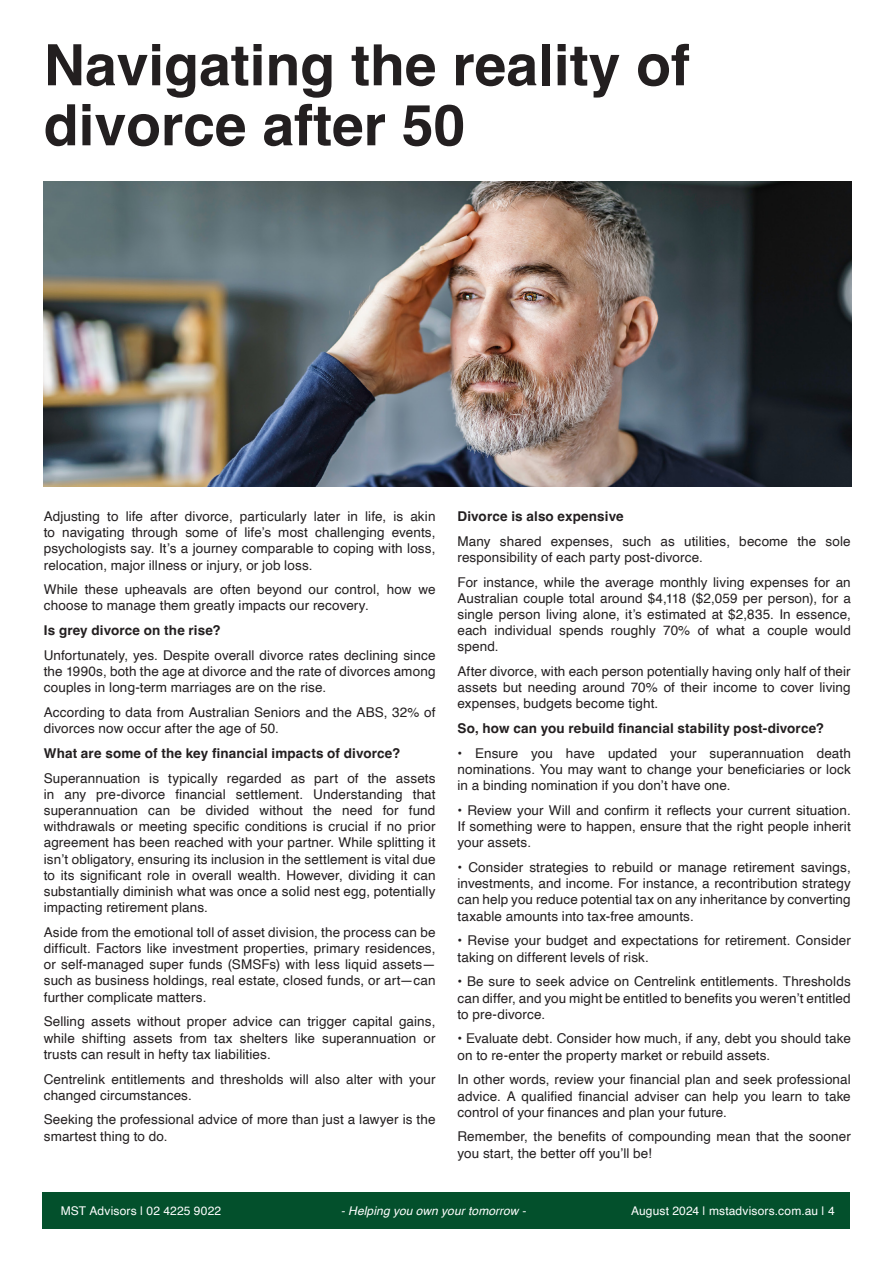
<style>
.page{position:relative;width:893px;height:1263px;background:#fff}
.page>*{position:absolute;margin:0;border:0;box-sizing:border-box;transform-origin:0 0}
._42_Header_gray_Bitter{font:700 57px/60px "Helvetica";color:#231f20}
._8_Content_gray_Source_Sans_Pro{font:13.5px/16.2px "Helvetica";letter-spacing:.01em;color:#231f20;text-align:justify}
._8_Content_gray_Source_Sans_Pro-2{font:700 13.5px "Helvetica";letter-spacing:.01em;color:#231f20}
._9_Content_gray_Source_Sans_Pro{font:12px "Helvetica";letter-spacing:.01em;color:#fff}
._9_Content_gray_Source_Sans_Pro-2{font:italic 12px "Helvetica";letter-spacing:.01em;color:#fff}
</style>
<div class="page">
<img style="left:44px;top:182px;width:808px;height:305px">
<div style="left:43px;top:1193px;width:807px;height:36px;background:#03502c"></div>
<p class="_42_Header_gray_Bitter" style="left:44px;top:42px;width:648px">Navigating the reality of divorce after 50</p>
<p class="_8_Content_gray_Source_Sans_Pro" style="left:44px;top:508px;width:393px">Adjusting to life after divorce, particularly later in life, is akin to navigating through some of life’s most challenging events, psychologists say. It’s a journey comparable to coping with loss, relocation, major illness or injury, or job loss.</p>
<p class="_8_Content_gray_Source_Sans_Pro" style="left:44px;top:582px;width:393px">While these upheavals are often beyond our control, how we choose to manage them greatly impacts our recovery.</p>
<p class="_8_Content_gray_Source_Sans_Pro-2" style="left:44px;top:622px;width:179px">Is grey divorce on the rise?</p>
<p class="_8_Content_gray_Source_Sans_Pro" style="left:44px;top:647px;width:393px">Unfortunately, yes. Despite overall divorce rates declining since the 1990s, both the age at divorce and the rate of divorces among couples in long-term marriages are on the rise.</p>
<p class="_8_Content_gray_Source_Sans_Pro" style="left:44px;top:704px;width:393px">According to data from Australian Seniors and the ABS, 32% of divorces now occur after the age of 50.</p>
<p class="_8_Content_gray_Source_Sans_Pro-2" style="left:44px;top:745px;width:358px">What are some of the key financial impacts of divorce?</p>
<p class="_8_Content_gray_Source_Sans_Pro" style="left:44px;top:770px;width:393px">Superannuation is typically regarded as part of the assets in any pre-divorce financial settlement. Understanding that superannuation can be divided without the need for fund withdrawals or meeting specific conditions is crucial if no prior agreement has been reached with your partner. While splitting it isn’t obligatory, ensuring its inclusion in the settlement is vital due to its significant role in overall wealth. However, dividing it can substantially diminish what was once a solid nest egg, potentially impacting retirement plans.</p>
<p class="_8_Content_gray_Source_Sans_Pro" style="left:44px;top:924px;width:393px">Aside from the emotional toll of asset division, the process can be difficult. Factors like investment properties, primary residences, or self-managed super funds (SMSFs) with less liquid assets— such as business holdings, real estate, closed funds, or art—can further complicate matters.</p>
<p class="_8_Content_gray_Source_Sans_Pro" style="left:44px;top:1014px;width:393px">Selling assets without proper advice can trigger capital gains, while shifting assets from tax shelters like superannuation or trusts can result in hefty tax liabilities.</p>
<p class="_8_Content_gray_Source_Sans_Pro" style="left:44px;top:1071px;width:393px">Centrelink entitlements and thresholds will also alter with your changed circumstances.</p>
<p class="_8_Content_gray_Source_Sans_Pro" style="left:44px;top:1112px;width:393px">Seeking the professional advice of more than just a lawyer is the smartest thing to do.</p>
<p class="_8_Content_gray_Source_Sans_Pro-2" style="left:457px;top:508px;width:168px">Divorce is also expensive</p>
<p class="_8_Content_gray_Source_Sans_Pro" style="left:457px;top:533px;width:395px">Many shared expenses, such as utilities, become the sole responsibility of each party post-divorce.</p>
<p class="_8_Content_gray_Source_Sans_Pro" style="left:457px;top:574px;width:395px">For instance, while the average monthly living expenses for an Australian couple total around $4,118 ($2,059 per person), for a single person living alone, it’s estimated at $2,835. In essence, each individual spends roughly 70% of what a couple would spend.</p>
<p class="_8_Content_gray_Source_Sans_Pro" style="left:457px;top:664px;width:395px">After divorce, with each person potentially having only half of their assets but needing around 70% of their income to cover living expenses, budgets become tight.</p>
<p class="_8_Content_gray_Source_Sans_Pro-2" style="left:457px;top:720px;width:368px">So, how can you rebuild financial stability post-divorce?</p>
<p class="_8_Content_gray_Source_Sans_Pro" style="left:457px;top:745px;width:395px">• Ensure you have updated your superannuation death nominations. You may want to change your beneficiaries or lock in a binding nomination if you don’t have one.</p>
<p class="_8_Content_gray_Source_Sans_Pro" style="left:457px;top:802px;width:395px">• Review your Will and confirm it reflects your current situation.<br>If something were to happen, ensure that the right people inherit your assets.</p>
<p class="_8_Content_gray_Source_Sans_Pro" style="left:457px;top:860px;width:395px">• Consider strategies to rebuild or manage retirement savings, investments, and income. For instance, a recontribution strategy can help you reduce potential tax on any inheritance by converting taxable amounts into tax-free amounts.</p>
<p class="_8_Content_gray_Source_Sans_Pro" style="left:457px;top:933px;width:395px">• Revise your budget and expectations for retirement. Consider taking on different levels of risk.</p>
<p class="_8_Content_gray_Source_Sans_Pro" style="left:457px;top:974px;width:395px">• Be sure to seek advice on Centrelink entitlements. Thresholds can differ, and you might be entitled to benefits you weren’t entitled to pre-divorce.</p>
<p class="_8_Content_gray_Source_Sans_Pro" style="left:457px;top:1031px;width:395px">• Evaluate debt. Consider how much, if any, debt you should take on to re-enter the property market or rebuild assets.</p>
<p class="_8_Content_gray_Source_Sans_Pro" style="left:457px;top:1072px;width:395px">In other words, review your financial plan and seek professional advice. A qualified financial adviser can help you learn to take control of your finances and plan your future.</p>
<p class="_8_Content_gray_Source_Sans_Pro" style="left:457px;top:1129px;width:395px">Remember, the benefits of compounding mean that the sooner you start, the better off you’ll be!</p>
<p class="_9_Content_gray_Source_Sans_Pro" style="left:61px;top:1202px;width:162px">MST Advisors | 02 4225 9022</p>
<p class="_9_Content_gray_Source_Sans_Pro-2" style="left:341px;top:1202px;width:186px">- Helping you own your tomorrow -</p>
<p class="_9_Content_gray_Source_Sans_Pro" style="left:631px;top:1202px;width:205px">August 2024 | mstadvisors.com.au | 4</p>
</div>
